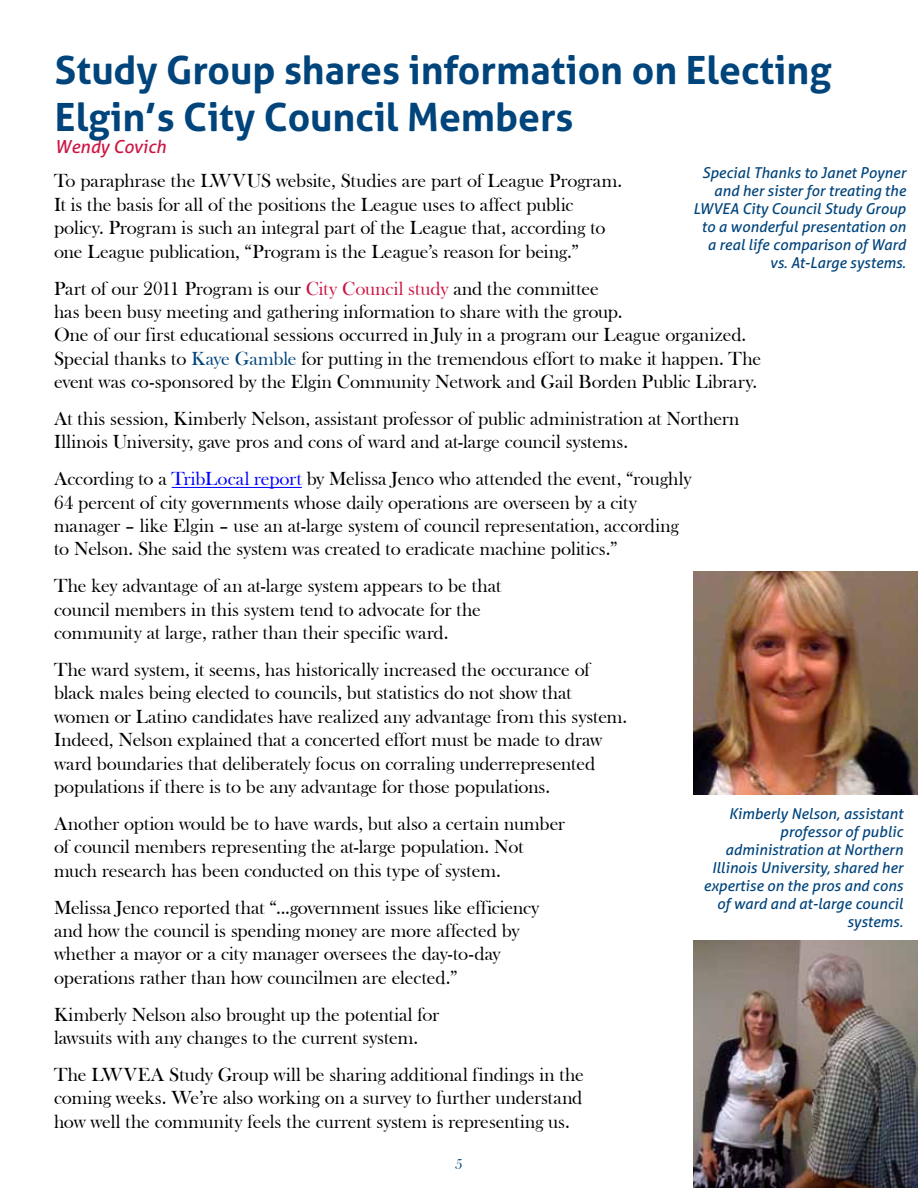
<style>
.page{position:relative;width:918px;height:1188px;background:#fff}
.page>*{position:absolute;margin:0;border:0;box-sizing:border-box;transform-origin:0 0}
.t1{font:700 39px/46.8px "Aller";color:#00447c}
.t2{font:19.5px/23.4px "Bask Old Face";letter-spacing:-.005em;color:#000}
.t3{font:italic 18px "Aller";color:#cd1543}
.t4{font:italic 15px/18px "Aller";color:#00447c;text-align:right}
.t5{font:15px "Bask Old Face";color:#00447c}
.s1{color:#cd1543}
.s2{color:#00447c}
.s3{color:#00f}
</style>
<div class="page">
<hr style="left:172px;top:487px;width:130px;height:1px;background:#00f">
<img style="left:693px;top:572px;width:225px;height:222px">
<img style="left:693px;top:941px;width:225px;height:247px">
<h1 class="t1" style="left:55px;top:47px;width:778px">Study Group shares information on Electing<br>Elgin’s City Council Members</h1>
<p class="t3" style="left:55px;top:136px;width:113px">Wendy Covich</p>
<p class="t4" style="left:693px;top:163px;width:214px">Special Thanks to Janet Poyner and her sister for treating the<br>LWVEA City Council Study Group to a wonderful presentation on a real life comparison of Ward vs. At-Large systems.</p>
<p class="t2" style="left:54px;top:170px;width:570px">To paraphrase the LWVUS website, Studies are part of League Program.<br>It is the basis for all of the positions the League uses to affect public policy. Program is such an integral part of the League that, according to one League publication, “Program is the League’s reason for being.”</p>
<p class="t2" style="left:54px;top:277px;width:709px">Part of our 2011 Program is our <span class="s1">City Council study</span> and the committee<br>has been busy meeting and gathering information to share with the group.<br>One of our first educational sessions occurred in July in a program our League organized.<br>Special thanks to <span class="s2">Kaye Gamble</span> for putting in the tremendous effort to make it happen. The event was co-sponsored by the Elgin Community Network and Gail Borden Public Library.</p>
<p class="t2" style="left:54px;top:407px;width:687px">At this session, Kimberly Nelson, assistant professor of public administration at Northern<br>Illinois University, gave pros and cons of ward and at-large council systems.</p>
<p class="t2" style="left:54px;top:468px;width:639px">According to a <span class="s3">TribLocal report</span> by Melissa Jenco who attended the event, “roughly 64 percent of city governments whose daily operations are overseen by a city manager – like Elgin – use an at-large system of council representation, according to Nelson. She said the system was created to eradicate machine politics.”</p>
<p class="t2" style="left:54px;top:575px;width:449px">The key advantage of an at-large system appears to be that council members in this system tend to advocate for the community at large, rather than their specific ward.</p>
<p class="t2" style="left:54px;top:658px;width:575px">The ward system, it seems, has historically increased the occurance of black males being elected to councils, but statistics do not show that women or Latino candidates have realized any advantage from this system.<br>Indeed, Nelson explained that a concerted effort must be made to draw ward boundaries that deliberately focus on corraling underrepresented populations if there is to be any advantage for those populations.</p>
<p class="t2" style="left:54px;top:812px;width:513px">Another option would be to have wards, but also a certain number of council members representing the at-large population. Not much research has been conducted on this type of system.</p>
<p class="t2" style="left:54px;top:896px;width:487px">Melissa Jenco reported that “...government issues like efficiency and how the council is spending money are more affected by whether a mayor or a city manager oversees the day-to-day operations rather than how councilmen are elected.”</p>
<p class="t2" style="left:54px;top:1003px;width:387px">Kimberly Nelson also brought up the potential for lawsuits with any changes to the current system.</p>
<p class="t2" style="left:54px;top:1063px;width:532px;text-align:justify">The LWVEA Study Group will be sharing additional findings in the coming weeks. We’re also working on a survey to further understand how well the community feels the current system is representing us.</p>
<p class="t4" style="left:704px;top:804px;width:201px">Kimberly Nelson, assistant professor of public administration at Northern<br>Illinois University, shared her expertise on the pros and cons of ward and at-large council systems.</p>
<p class="t5" style="left:455px;top:1156px;width:9px">5</p>
</div>
